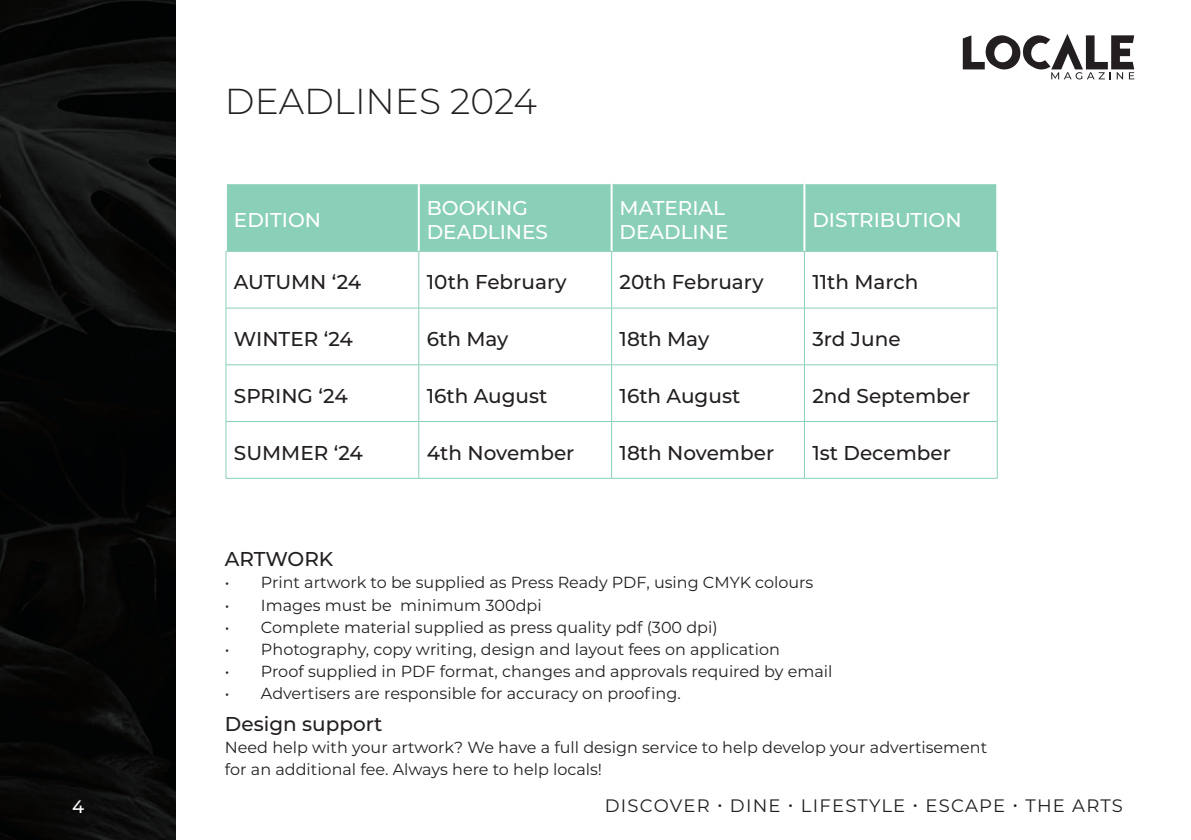
<style>
.page{position:relative;width:1191px;height:840px;background:#fff}
.page>*{position:absolute;margin:0;border:0;box-sizing:border-box;transform-origin:0 0}
.t1{font:300 36px "Montserrat";color:#231f20}
.t2{font:500 20px "Montserrat";color:#231f20}
.t3{font:500 20px "Montserrat";color:#fff}
.t4{font:18px "Montserrat";letter-spacing:.07em;color:#231f20}
.t5{font:500 18px "Montserrat";color:#fff}
.t6{font:16px/22px "Montserrat";color:#231f20}
</style>
<div class="page">
<svg style="left:962px;top:34px;width:172px;height:45px"></svg>
<img style="left:0;top:0;width:176px;height:839px">
<div style="left:227px;top:184px;width:769px;height:67px;background:#8acfb8"></div>
<hr style="left:418px;top:184px;width:2px;height:67px;background:#fff">
<hr style="left:610px;top:184px;width:2px;height:67px;background:#fff">
<hr style="left:803px;top:184px;width:2px;height:67px;background:#fff">
<hr style="left:226px;top:251px;width:193px;height:1px;background:#8acfb8">
<hr style="left:226px;top:251px;width:1px;height:56px;background:#8acfb8">
<hr style="left:419px;top:251px;width:192px;height:1px;background:#8acfb8">
<hr style="left:418px;top:251px;width:1px;height:56px;background:#8acfb8">
<hr style="left:611px;top:251px;width:193px;height:1px;background:#8acfb8">
<hr style="left:611px;top:251px;width:1px;height:56px;background:#8acfb8">
<hr style="left:804px;top:251px;width:193px;height:1px;background:#8acfb8">
<hr style="left:804px;top:251px;width:1px;height:56px;background:#8acfb8">
<hr style="left:997px;top:251px;width:1px;height:56px;background:#8acfb8">
<hr style="left:226px;top:307px;width:193px;height:1px;background:#8acfb8">
<hr style="left:226px;top:308px;width:1px;height:56px;background:#8acfb8">
<hr style="left:419px;top:307px;width:192px;height:1px;background:#8acfb8">
<hr style="left:418px;top:308px;width:1px;height:56px;background:#8acfb8">
<hr style="left:611px;top:307px;width:193px;height:1px;background:#8acfb8">
<hr style="left:611px;top:308px;width:1px;height:56px;background:#8acfb8">
<hr style="left:804px;top:307px;width:193px;height:1px;background:#8acfb8">
<hr style="left:804px;top:308px;width:1px;height:56px;background:#8acfb8">
<hr style="left:997px;top:308px;width:1px;height:56px;background:#8acfb8">
<hr style="left:226px;top:364px;width:193px;height:1px;background:#8acfb8">
<hr style="left:226px;top:365px;width:1px;height:56px;background:#8acfb8">
<hr style="left:419px;top:364px;width:192px;height:1px;background:#8acfb8">
<hr style="left:418px;top:365px;width:1px;height:56px;background:#8acfb8">
<hr style="left:611px;top:364px;width:193px;height:1px;background:#8acfb8">
<hr style="left:611px;top:365px;width:1px;height:56px;background:#8acfb8">
<hr style="left:804px;top:364px;width:193px;height:1px;background:#8acfb8">
<hr style="left:804px;top:365px;width:1px;height:56px;background:#8acfb8">
<hr style="left:997px;top:365px;width:1px;height:56px;background:#8acfb8">
<hr style="left:226px;top:421px;width:193px;height:1px;background:#8acfb8">
<hr style="left:226px;top:421px;width:1px;height:57px;background:#8acfb8">
<hr style="left:419px;top:421px;width:192px;height:1px;background:#8acfb8">
<hr style="left:418px;top:421px;width:1px;height:57px;background:#8acfb8">
<hr style="left:611px;top:421px;width:193px;height:1px;background:#8acfb8">
<hr style="left:611px;top:421px;width:1px;height:57px;background:#8acfb8">
<hr style="left:804px;top:421px;width:193px;height:1px;background:#8acfb8">
<hr style="left:804px;top:421px;width:1px;height:57px;background:#8acfb8">
<hr style="left:997px;top:421px;width:1px;height:57px;background:#8acfb8">
<hr style="left:226px;top:477px;width:193px;height:1px;background:#8acfb8">
<hr style="left:419px;top:477px;width:192px;height:1px;background:#8acfb8">
<hr style="left:611px;top:477px;width:193px;height:1px;background:#8acfb8">
<hr style="left:804px;top:477px;width:193px;height:1px;background:#8acfb8">
<p class="t1" style="left:225px;top:77px;width:313px">DEADLINES 2024</p>
<p class="t3" style="left:234px;top:206px;width:89px">EDITION</p>
<p class="t3" style="left:427px;top:194px;width:102px">BOOKING</p>
<p class="t3" style="left:427px;top:218px;width:123px">DEADLINES</p>
<p class="t3" style="left:619px;top:194px;width:107px">MATERIAL</p>
<p class="t3" style="left:619px;top:218px;width:110px">DEADLINE</p>
<p class="t3" style="left:812px;top:206px;width:151px">DISTRIBUTION</p>
<p class="t2" style="left:234px;top:268px;width:129px">AUTUMN ‘24</p>
<p class="t2" style="left:427px;top:268px;width:141px">10th February</p>
<p class="t2" style="left:619px;top:268px;width:145px">20th February</p>
<p class="t2" style="left:812px;top:268px;width:107px">11th March</p>
<p class="t2" style="left:234px;top:325px;width:120px">WINTER ‘24</p>
<p class="t2" style="left:427px;top:325px;width:83px">6th May</p>
<p class="t2" style="left:619px;top:325px;width:91px">18th May</p>
<p class="t2" style="left:812px;top:325px;width:90px">3rd June</p>
<p class="t2" style="left:234px;top:381px;width:115px">SPRING ‘24</p>
<p class="t2" style="left:427px;top:381px;width:122px">16th August</p>
<p class="t2" style="left:619px;top:381px;width:122px">16th August</p>
<p class="t2" style="left:812px;top:381px;width:159px">2nd September</p>
<p class="t2" style="left:234px;top:438px;width:131px">SUMMER ‘24</p>
<p class="t2" style="left:427px;top:438px;width:149px">4th November</p>
<p class="t2" style="left:619px;top:438px;width:156px">18th November</p>
<p class="t2" style="left:812px;top:438px;width:140px">1st December</p>
<p class="t2" style="left:225px;top:545px;width:110px">ARTWORK</p>
<p class="t6" style="left:225px;top:571px;width:590px">• Print artwork to be supplied as Press Ready PDF, using CMYK colours</p>
<p class="t6" style="left:225px;top:593px;width:318px">• Images must be minimum 300dpi</p>
<p class="t6" style="left:225px;top:615px;width:494px">• Complete material supplied as press quality pdf (300 dpi)</p>
<p class="t6" style="left:225px;top:637px;width:556px">• Photography, copy writing, design and layout fees on application</p>
<p class="t6" style="left:225px;top:659px;width:609px">• Proof supplied in PDF format, changes and approvals required by email</p>
<p class="t6" style="left:225px;top:681px;width:457px">• Advertisers are responsible for accuracy on proofing.</p>
<p class="t2" style="left:225px;top:709px;width:159px">Design support</p>
<p class="t6" style="left:225px;top:735px;width:764px">Need help with your artwork? We have a full design service to help develop your advertisement for an additional fee. Always here to help locals!</p>
<p class="t5" style="left:72px;top:793px;width:14px">4</p>
<p class="t4" style="left:605px;top:792px;width:519px">DISCOVER • DINE • LIFESTYLE • ESCAPE • THE ARTS</p>
</div>
